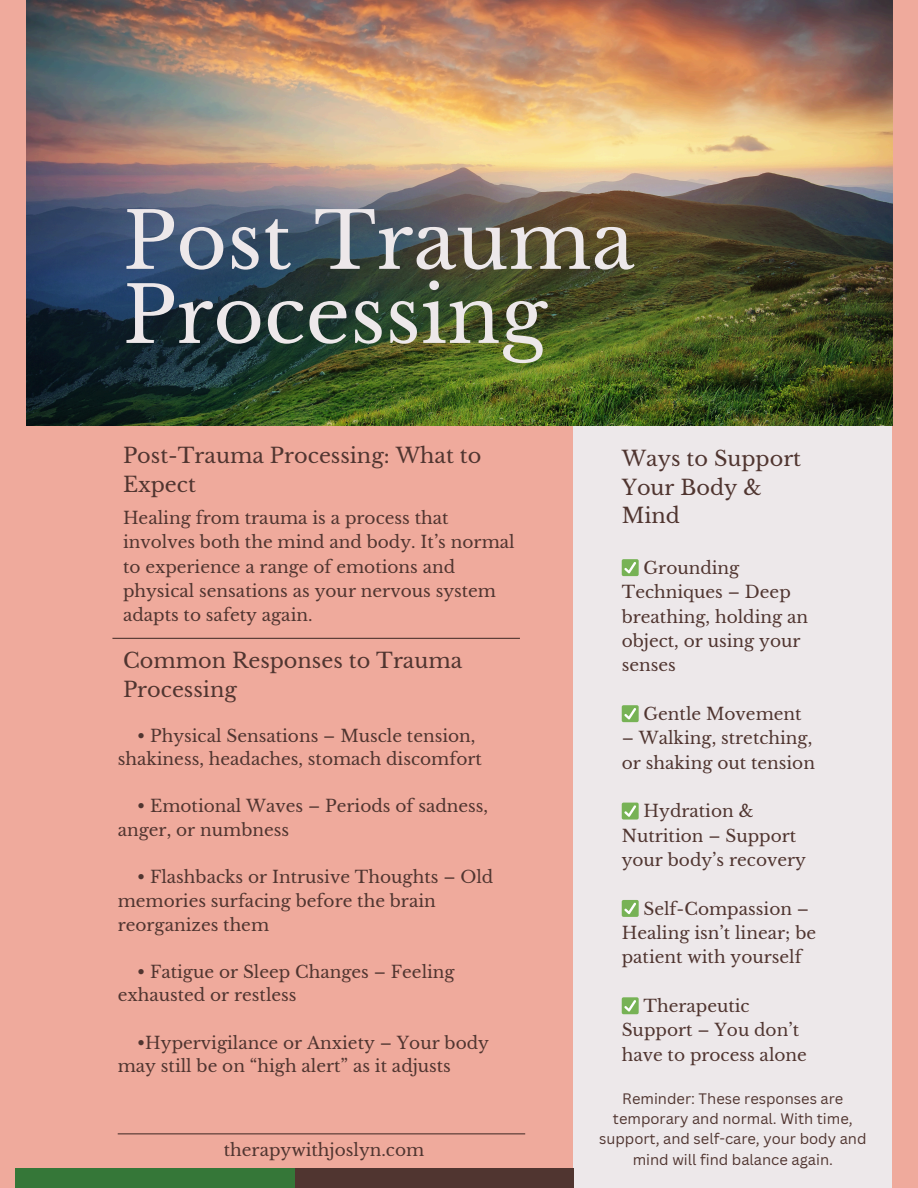
<style>
.page{position:relative;width:918px;height:1188px;background:#efaa9c}
.page>*{position:absolute;margin:0;border:0;box-sizing:border-box;transform-origin:0 0}
.t1{font:77.55px/74.1px "Libre Baskerville";color:#ede8ea}
.t2{font:20.85px/28.5px "Libre Baskerville";color:#503530}
.t3{font:16.95px/24.3px "Libre Baskerville";color:#503530}
.t4{font:14.7px/20.4px "Canva Sans";color:#503530;text-align:center}
</style>
<div class="page">
<div style="left:574px;top:409px;width:318px;height:779px;background:#ede8ea"></div>
<svg style="left:622px;top:559px;width:17px;height:17px"></svg>
<svg style="left:622px;top:705px;width:17px;height:17px"></svg>
<svg style="left:622px;top:803px;width:17px;height:17px"></svg>
<svg style="left:622px;top:900px;width:17px;height:17px"></svg>
<svg style="left:622px;top:997px;width:17px;height:17px"></svg>
<hr style="left:112px;top:638px;width:408px;height:1px;background:#503530">
<hr style="left:118px;top:1133px;width:407px;height:1px;background:#503530">
<img style="left:26px;top:0;width:866px;height:426px">
<div style="left:295px;top:1168px;width:279px;height:20px;background:#503530"></div>
<div style="left:16px;top:1168px;width:279px;height:20px;background:#357738"></div>
<h1 class="t1" style="left:123px;top:205px;width:513px">Post Trauma<br>Processing</h1>
<p class="t2" style="left:123px;top:441px;width:360px">Post-Trauma Processing: What to<br>Expect</p>
<p class="t3" style="left:123px;top:506px;width:393px">Healing from trauma is a process that involves both the mind and body. It’s normal to experience a range of emotions and physical sensations as your nervous system adapts to safety again.</p>
<p class="t2" style="left:123px;top:647px;width:341px">Common Responses to Trauma<br>Processing</p>
<p class="t3" style="left:118px;top:724px;width:366px;line-height:23.7px;text-indent:19px">• Physical Sensations – Muscle tension, shakiness, headaches, stomach discomfort</p>
<p class="t3" style="left:118px;top:795px;width:372px;line-height:23.7px;text-indent:19px">• Emotional Waves – Periods of sadness, anger, or numbness</p>
<p class="t3" style="left:118px;top:865px;width:377px;line-height:23.7px;text-indent:19px">• Flashbacks or Intrusive Thoughts – Old memories surfacing before the brain reorganizes them</p>
<p class="t3" style="left:118px;top:960px;width:339px;line-height:23.7px;text-indent:19px">• Fatigue or Sleep Changes – Feeling exhausted or restless</p>
<p class="t3" style="left:118px;top:1031px;width:373px;line-height:23.7px;text-indent:19px">•Hypervigilance or Anxiety – Your body may still be on “high alert” as it adjusts</p>
<p class="t3" style="left:224px;top:1138px;width:202px">therapywithjoslyn.com</p>
<p class="t2" style="left:622px;top:444px;width:181px">Ways to Support<br>Your Body &amp;<br>Mind</p>
<p class="t3" style="left:622px;top:556px;width:188px;text-indent:22px">Grounding<br>Techniques – Deep breathing, holding an object, or using your senses</p>
<p class="t3" style="left:644px;top:702px;width:160px">Gentle Movement</p>
<p class="t3" style="left:622px;top:726px;width:195px">– Walking, stretching, or shaking out tension</p>
<p class="t3" style="left:622px;top:799px;width:186px;text-indent:22px">Hydration &amp;<br>Nutrition – Support your body’s recovery</p>
<p class="t3" style="left:622px;top:897px;width:196px;text-indent:22px">Self-Compassion –<br>Healing isn’t linear; be patient with yourself</p>
<p class="t3" style="left:622px;top:994px;width:187px;text-indent:22px">Therapeutic<br>Support – You don’t have to process alone</p>
<p class="t4" style="left:599px;top:1088px;width:269px">Reminder: These responses are temporary and normal. With time, support, and self-care, your body and mind will find balance again.</p>
</div>
